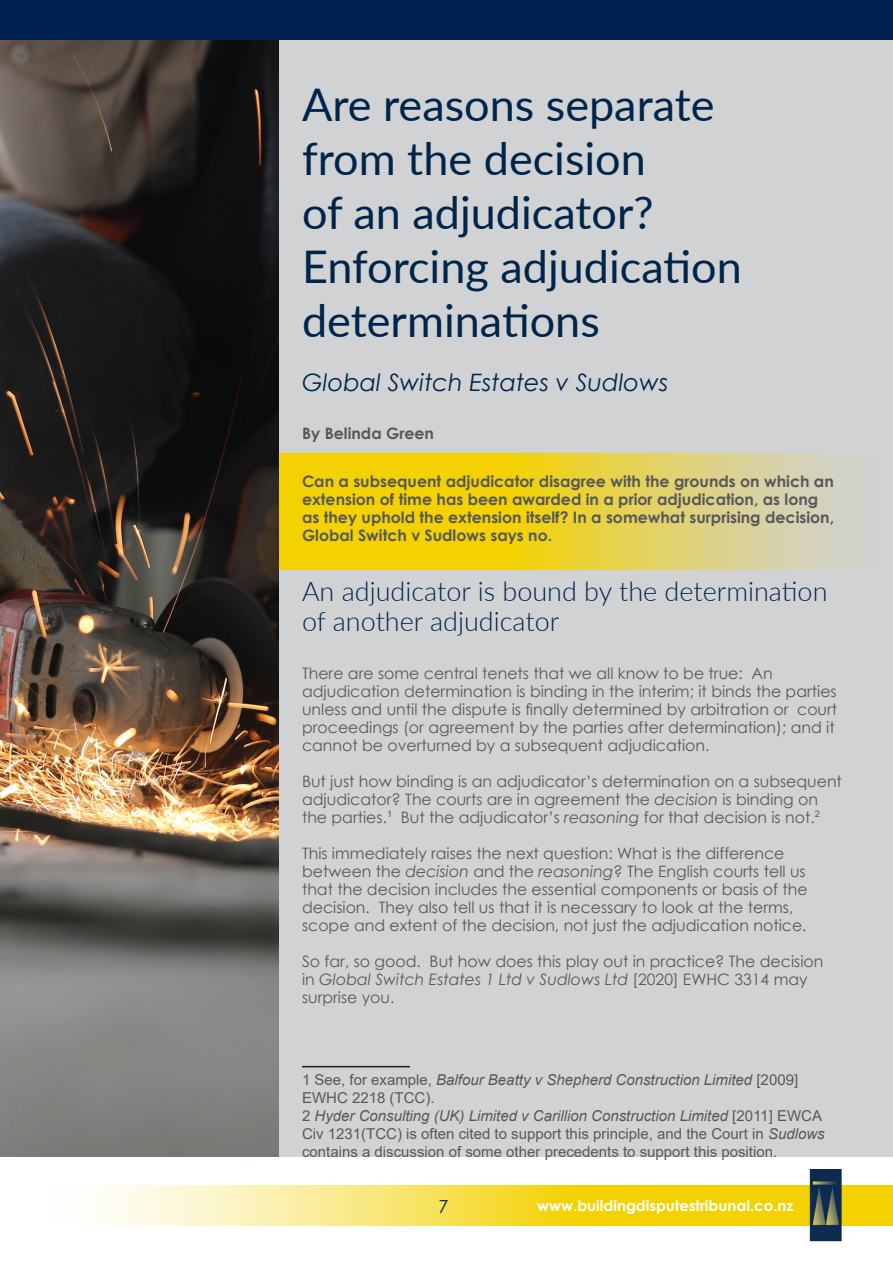
<style>
.page{position:relative;width:893px;height:1263px;background:#fff}
.page>*{position:absolute;margin:0;border:0;box-sizing:border-box;transform-origin:0 0}
.Side_Heading{font:45px/54px "Lato";color:#00254a}
.Subtitle{font:300 27px/30px "Lato";color:#00254a}
.Side_Heading-2{font:italic 24px "Century Gothic";color:#00254a}
.t1{font:18px "Century Gothic";color:#00214f}
.BuildLaw_paragraph_t{font:15.75px/18px "Century Gothic";color:#57585a}
.BuildLaw_paragraph_t-2{font:700 15.75px/18px "Century Gothic";color:#57585a}
.Footnote_text{font:15px/18px "Arial";color:#57585a}
.Footnote_text-2{font:italic 15px/18px "Arial";color:#57585a}
.t2{font:700 15px "Century Gothic";color:#fff}
.s1{font-style:italic}
.s2{font-style:normal}
</style>
<div class="page">
<svg style="left:101px;top:1185px;width:792px;height:40px;background:#f7e056"></svg>
<img style="left:810px;top:1169px;width:32px;height:72px">
<div style="left:0;top:0;width:893px;height:40px;background:#00214f"></div>
<div style="left:279px;top:40px;width:614px;height:1117px;background:#d1d2d4"></div>
<svg style="left:279px;top:454px;width:571px;height:116px;background:#e8d243"></svg>
<img style="left:0;top:40px;width:279px;height:1117px">
<hr style="left:302px;top:1066px;width:108px;height:1px;background:#231f20">
<p class="Side_Heading" style="left:302px;top:76px;width:441px">Are reasons separate from the decision<br>of an adjudicator?<br>Enforcing adjudication determinations</p>
<p class="Side_Heading-2" style="left:302px;top:366px;width:368px">Global Switch Estates v Sudlows</p>
<p class="BuildLaw_paragraph_t-2" style="left:302px;top:424px;width:133px">By Belinda Green</p>
<p class="BuildLaw_paragraph_t-2" style="left:302px;top:471px;width:534px">Can a subsequent adjudicator disagree with the grounds on which an extension of time has been awarded in a prior adjudication, as long as they uphold the extension itself? In a somewhat surprising decision, Global Switch v Sudlows says no.</p>
<p class="Subtitle" style="left:302px;top:575px;width:527px">An adjudicator is bound by the determination of another adjudicator</p>
<p class="BuildLaw_paragraph_t" style="left:302px;top:664px;width:537px">There are some central tenets that we all know to be true: An adjudication determination is binding in the interim; it binds the parties unless and until the dispute is finally determined by arbitration or court proceedings (or agreement by the parties after determination); and it cannot be overturned by a subsequent adjudication.</p>
<p class="BuildLaw_paragraph_t" style="left:302px;top:772px;width:541px">But just how binding is an adjudicator’s determination on a subsequent adjudicator? The courts are in agreement the <span class="s1">decision</span> is binding on the parties.<sup>1</sup> But the adjudicator’s <span class="s1">reasoning</span> for that decision is not.<sup>2</sup></p>
<p class="BuildLaw_paragraph_t" style="left:302px;top:844px;width:507px">This immediately raises the next question: What is the difference between the <span class="s1">decision</span> and the <span class="s1">reasoning</span>? The English courts tell us that the decision includes the essential components or basis of the decision. They also tell us that it is necessary to look at the terms, scope and extent of the decision, not just the adjudication notice.</p>
<p class="BuildLaw_paragraph_t" style="left:302px;top:952px;width:523px">So far, so good. But how does this play out in practice? The decision in <span class="s1">Global Switch Estates 1 Ltd v Sudlows Ltd</span> [2020] EWHC 3314 may surprise you.</p>
<p class="Footnote_text-2" style="left:302px;top:1070px;width:498px"><span class="s2">1 See, for example,</span> Balfour Beatty v Shepherd Construction Limited <span class="s2">[2009]<br>EWHC 2218 (TCC).</span></p>
<p class="Footnote_text" style="left:302px;top:1106px;width:524px">2 <span class="s1">Hyder Consulting (UK) Limited v Carillion Construction Limited</span> [2011] EWCA<br>Civ 1231(TCC) is often cited to support this principle, and the Court in <span class="s1">Sudlows </span>contains a discussion of some other precedents to support this position.</p>
<p class="t1" style="left:438px;top:1194px;width:11px">7</p>
<p class="t2" style="left:537px;top:1194px;width:258px">www.buildingdisputestribunal.co.nz</p>
</div>
